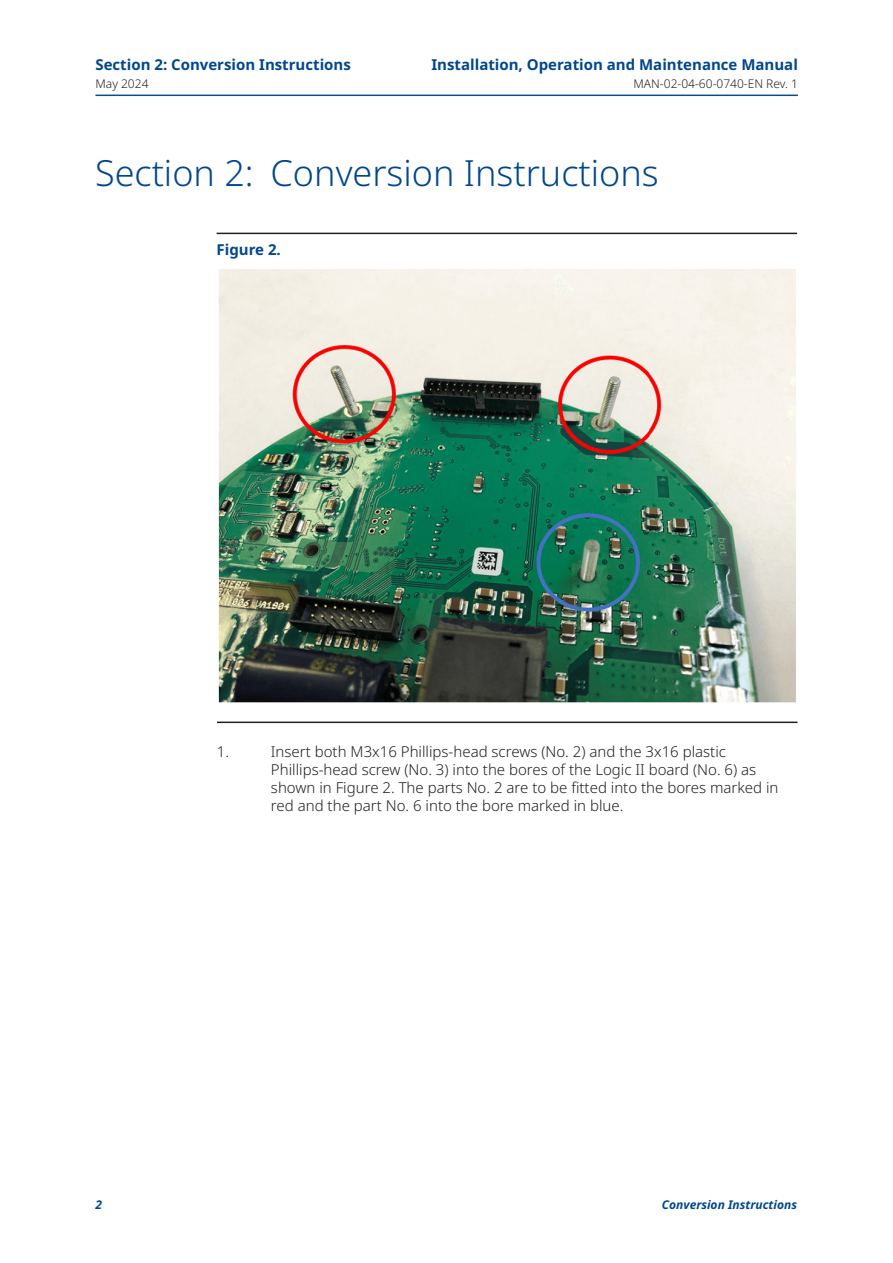
<style>
.page{position:relative;width:893px;height:1263px;background:#fff}
.page>*{position:absolute;margin:0;border:0;box-sizing:border-box;transform-origin:0 0}
.t1{font:300 36px "Noto Sans";color:#01478d}
.t2{font:300 15px/18px "Noto Sans";color:#231f20}
.t3{font:700 15px "Noto Sans";color:#01478d}
.t4{font:300 12px "Noto Sans";color:#231f20}
.t5{font:italic 700 12px "Noto Sans";color:#01478d}
</style>
<div class="page">
<img style="left:218px;top:269px;width:578px;height:433px">
<hr style="left:95px;top:95px;width:703px;height:1px;background:#0b4c8c">
<hr style="left:217px;top:233px;width:580px;height:1px;background:#231f20">
<hr style="left:217px;top:721px;width:580px;height:2px;background:#231f20">
<p class="t3" style="left:95px;top:56px;width:257px">Section 2: Conversion Instructions</p>
<p class="t4" style="left:95px;top:77px;width:55px">May 2024</p>
<p class="t3" style="left:431px;top:56px;width:368px">Installation, Operation and Maintenance Manual</p>
<p class="t4" style="left:633px;top:77px;width:166px">MAN-02-04-60-0740-EN Rev. 1</p>
<p class="t1" style="left:95px;top:153px;width:565px">Section 2: Conversion Instructions</p>
<p class="t3" style="left:217px;top:241px;width:66px">Figure 2.</p>
<p class="t2" style="left:217px;top:742px;width:14px">1.</p>
<p class="t2" style="left:271px;top:742px;width:509px">Insert both M3x16 Phillips-head screws (No. 2) and the 3x16 plastic Phillips-head screw (No. 3) into the bores of the Logic II board (No. 6) as shown in Figure 2. The parts No. 2 are to be fitted into the bores marked in red and the part No. 6 into the bore marked in blue.</p>
<p class="t5" style="left:95px;top:1196px;width:8px">2</p>
<p class="t5" style="left:662px;top:1196px;width:137px">Conversion Instructions</p>
</div>
